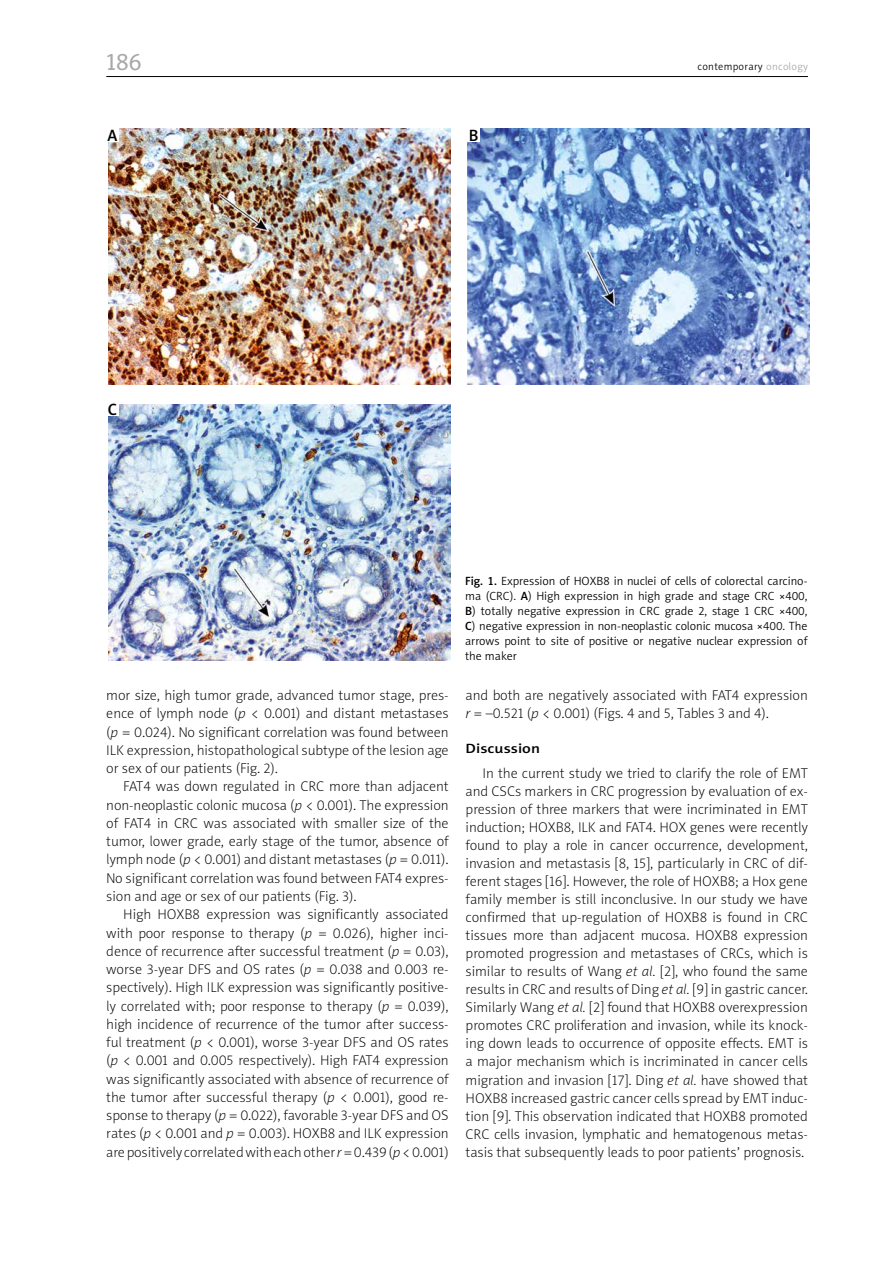
<style>
.page{position:relative;width:893px;height:1263px;background:#fff}
.page>*{position:absolute;margin:0;border:0;box-sizing:border-box;transform-origin:0 0}
.t1{font:24px "Naomi Sans EFN";color:#a8a8a7}
.t2{font:16.5px "Naomi Sans EFN Medium";color:#000}
.t3{font:14.25px/18.3px "Naomi Sans EFN Thin";color:#000;text-align:justify}
.t4{font:13.5px "Naomi Sans EFN Medium";color:#000;scale:1.2 1}
.t5{font:12px/15px "Naomi Sans EFN Light";color:#000;text-align:justify}
.t6{font:10.5px "Naomi Sans EFN Light";letter-spacing:.03em;color:#000}
.s1{color:#a8a8a7}
.s2{font-style:italic}
.s3{font-family:"Naomi Sans EFN Medium"}
</style>
<div class="page">
<hr style="left:106px;top:76px;width:702px;height:1px;background:#000">
<img style="left:108px;top:128px;width:342px;height:256px">
<img style="left:468px;top:128px;width:341px;height:256px">
<div style="left:106px;top:128px;width:13px;height:14px;background:#fff"></div>
<img style="left:108px;top:404px;width:342px;height:256px">
<div style="left:106px;top:401px;width:13px;height:15px;background:#fff"></div>
<div style="left:467px;top:128px;width:13px;height:14px;background:#fff"></div>
<h1 class="t1" style="left:106px;top:48px;width:37px">186</h1>
<p class="t6" style="left:697px;top:61px;width:112px">contemporary <span class="s1">oncology</span></p>
<p class="t2" style="left:108px;top:125px;width:11px">A</p>
<p class="t2" style="left:469px;top:125px;width:11px">B</p>
<p class="t2" style="left:108px;top:399px;width:11px">C</p>
<p class="t3" style="left:106px;top:686px;width:344px">mor size, high tumor grade, advanced tumor stage, pres&shy;ence of lymph node (<span class="s2">p</span> &lt; 0.001) and distant metastases (<span class="s2">p</span> = 0.024). No significant correlation was found between ILK expression, histopathological subtype of the lesion age or sex of our patients (Fig. 2).</p>
<p class="t3" style="left:106px;top:777px;width:344px;text-indent:17px">FAT4 was down regulated in CRC more than adjacent non-neoplastic colonic mucosa (<span class="s2">p</span> &lt; 0.001). The expression of FAT4 in CRC was associated with smaller size of the tumor, lower grade, early stage of the tumor, absence of lymph node (<span class="s2">p</span> &lt; 0.001) and distant metastases (<span class="s2">p</span> = 0.011).<br>No significant correlation was found between FAT4 expres&shy;sion and age or sex of our patients (Fig. 3).</p>
<p class="t3" style="left:106px;top:905px;width:344px;text-indent:17px">High HOXB8 expression was significantly associated with poor response to therapy (<span class="s2">p</span> = 0.026), higher inci&shy;dence of recurrence after successful treatment (<span class="s2">p</span> = 0.03), worse 3-year DFS and OS rates (<span class="s2">p</span> = 0.038 and 0.003 re&shy;spectively). High ILK expression was significantly positive&shy;ly correlated with; poor response to therapy (<span class="s2">p</span> = 0.039), high incidence of recurrence of the tumor after success&shy;ful treatment (<span class="s2">p</span> &lt; 0.001), worse 3-year DFS and OS rates (<span class="s2">p</span> &lt; 0.001 and 0.005 respectively). High FAT4 expression was significantly associated with absence of recurrence of the tumor after successful therapy (<span class="s2">p</span> &lt; 0.001), good re&shy;sponse to therapy (<span class="s2">p</span> = 0.022), favorable 3-year DFS and OS rates (<span class="s2">p</span> &lt; 0.001 and <span class="s2">p</span> = 0.003). HOXB8 and ILK expression are positively correlated with each other <span class="s2">r</span> = 0.439 (<span class="s2">p</span> &lt; 0.001)</p>
<p class="t5" style="left:465px;top:574px;width:344px"><span class="s3">Fig. 1.</span> Expression of HOXB8 in nuclei of cells of colorectal carcino&shy;ma (CRC). <span class="s3">A</span>) High expression in high grade and stage CRC ×400, <span class="s3">B</span>) totally negative expression in CRC grade 2, stage 1 CRC ×400, <span class="s3">C</span>) negative expression in non-neoplastic colonic mucosa ×400. The arrows point to site of positive or negative nuclear expression of the maker</p>
<p class="t3" style="left:466px;top:686px;width:344px">and both are negatively associated with FAT4 expression <span class="s2">r</span> = –0.521 (<span class="s2">p</span> &lt; 0.001) (Figs. 4 and 5, Tables 3 and 4).</p>
<p class="t4" style="left:466px;top:741px;width:64px">Discussion</p>
<p class="t3" style="left:466px;top:764px;width:344px;text-indent:17px">In the current study we tried to clarify the role of EMT and CSCs markers in CRC progression by evaluation of ex&shy;pression of three markers that were incriminated in EMT induction; HOXB8, ILK and FAT4. HOX genes were recently found to play a role in cancer occurrence, development, invasion and metastasis [8, 15], particularly in CRC of dif&shy;ferent stages [16]. However, the role of HOXB8; a Hox gene family member is still inconclusive. In our study we have confirmed that up-regulation of HOXB8 is found in CRC tissues more than adjacent mucosa. HOXB8 expression promoted progression and metastases of CRCs, which is similar to results of Wang <span class="s2">et al.</span> [2], who found the same results in CRC and results of Ding <span class="s2">et al.</span> [9] in gastric cancer.<br>Similarly Wang <span class="s2">et al.</span> [2] found that HOXB8 overexpression promotes CRC proliferation and invasion, while its knock&shy;ing down leads to occurrence of opposite effects. EMT is a major mechanism which is incriminated in cancer cells migration and invasion [17]. Ding <span class="s2">et al.</span> have showed that HOXB8 increased gastric cancer cells spread by EMT induc&shy;tion [9]. This observation indicated that HOXB8 promoted CRC cells invasion, lymphatic and hematogenous metas&shy;tasis that subsequently leads to poor patients’ prognosis.</p>
</div>
